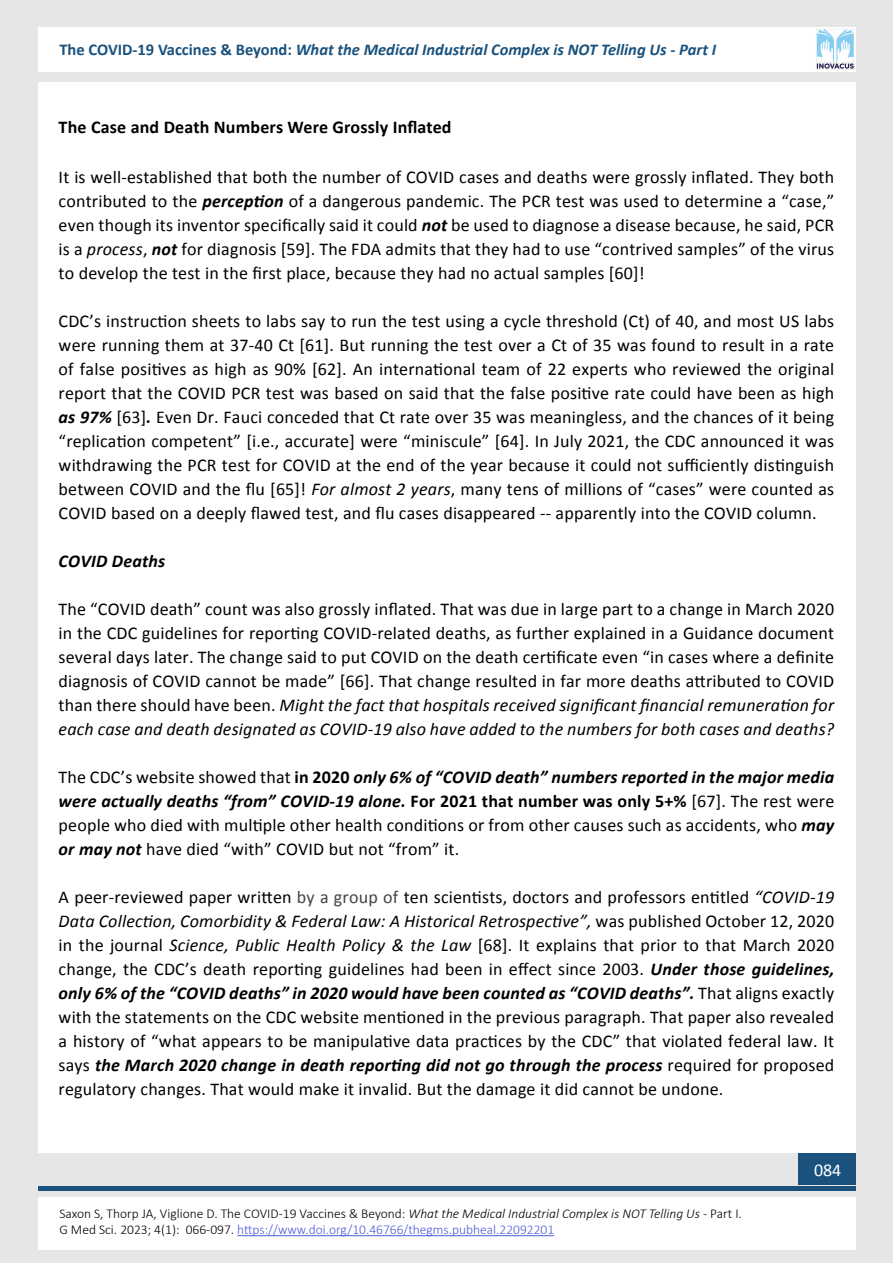
<style>
.page{position:relative;width:893px;height:1263px;background:#e6e6e6}
.page>*{position:absolute;margin:0;border:0;box-sizing:border-box;transform-origin:0 0}
.t1{font:18px/24px "Calibri";letter-spacing:.01em;color:#000;text-align:justify}
.t2{font:700 18px "Calibri";letter-spacing:.01em;color:#000}
.t3{font:italic 700 18px "Calibri";letter-spacing:.01em;color:#000}
.t4{font:18px "Calibri";color:#fff}
.t5{font:italic 700 16.5px "Calibri";color:#1a527d}
.t6{font:300 13.5px/16.2px "Calibri";color:#000}
.s1{font-style:normal}
.s2{font-weight:700;font-style:italic}
.s3{font-style:italic}
.s4{font-weight:700}
.s5{color:#444}
.s6{color:#4f5cd6}
</style>
<div class="page">
<div style="left:38px;top:1197px;width:817px;height:52px;background:#fff"></div>
<hr style="left:38px;top:1186px;width:817px;height:4px;background:#1a527d">
<div style="left:798px;top:1153px;width:57px;height:31px;background:#1a527d"></div>
<div style="left:38px;top:82px;width:817px;height:1071px;background:#fff"></div>
<div style="left:38px;top:27px;width:817px;height:45px;background:#fff"></div>
<img style="left:816px;top:29px;width:39px;height:41px">
<hr style="left:237px;top:1235px;width:317px;height:1px;background:#4f5cd6">
<p class="t5" style="left:59px;top:39px;width:658px"><span class="s1">The COVID-19 Vaccines &amp; Beyond:</span> What the Medical Industrial Complex is NOT Telling Us - Part I</p>
<p class="t2" style="left:59px;top:114px;width:394px">The Case and Death Numbers Were Grossly Inflated</p>
<p class="t1" style="left:59px;top:164px;width:777px">It is well-established that both the number of COVID cases and deaths were grossly inflated. They both contributed to the <span class="s2">perception</span> of a dangerous pandemic. The PCR test was used to determine a “case,” even though its inventor specifically said it could <span class="s2">not</span> be used to diagnose a disease because, he said, PCR is a <span class="s3">process</span>, <span class="s2">not</span> for diagnosis [59]. The FDA admits that they had to use “contrived samples” of the virus to develop the test in the first place, because they had no actual samples [60]!</p>
<p class="t1" style="left:59px;top:308px;width:777px">CDC’s instruction sheets to labs say to run the test using a cycle threshold (Ct) of 40, and most US labs were running them at 37-40 Ct [61]. But running the test over a Ct of 35 was found to result in a rate of false positives as high as 90% [62]. An international team of 22 experts who reviewed the original report that the COVID PCR test was based on said that the false positive rate could have been as high <span class="s2">as 97%</span> [63]<span class="s2">.</span> Even Dr. Fauci conceded that Ct rate over 35 was meaningless, and the chances of it being “replication competent” [i.e., accurate] were “miniscule” [64]. In July 2021, the CDC announced it was withdrawing the PCR test for COVID at the end of the year because it could not sufficiently distinguish between COVID and the flu [65]! <span class="s3">For almost 2 years</span>, many tens of millions of “cases” were counted as COVID based on a deeply flawed test, and flu cases disappeared -- apparently into the COVID column.</p>
<p class="t3" style="left:59px;top:549px;width:108px">COVID Deaths</p>
<p class="t1" style="left:59px;top:596px;width:777px">The “COVID death” count was also grossly inflated. That was due in large part to a change in March 2020 in the CDC guidelines for reporting COVID-related deaths, as further explained in a Guidance document several days later. The change said to put COVID on the death certificate even “in cases where a definite diagnosis of COVID cannot be made” [66]. That change resulted in far more deaths attributed to COVID than there should have been. <span class="s3">Might the fact that hospitals received significant financial remuneration for each case and death designated as COVID-19 also have added to the numbers for both cases and deaths?</span></p>
<p class="t1" style="left:59px;top:764px;width:777px">The CDC’s website showed that <span class="s4">in 2020</span> <span class="s2">only 6% of “COVID death” numbers reported in the major media were actually deaths “from” COVID-19 alone.</span> <span class="s4">For 2021 that number was only 5+%</span> [67]. The rest were people who died with multiple other health conditions or from other causes such as accidents, who <span class="s2">may or may not</span> have died “with” COVID but not “from” it.</p>
<p class="t1" style="left:59px;top:884px;width:777px">A peer-reviewed paper written <span class="s5">by a group of</span> ten scientists, doctors and professors entitled <span class="s3">“COVID-19<br>Data Collection, Comorbidity &amp; Federal Law: A Historical Retrospective”,</span> was published October 12, 2020 in the journal <span class="s3">Science, Public Health Policy &amp; the Law</span> [68]. It explains that prior to that March 2020 change, the CDC’s death reporting guidelines had been in effect since 2003. <span class="s2">Under those guidelines, only 6% of the “COVID deaths” in 2020 would have been counted as “COVID deaths”.</span> That aligns exactly with the statements on the CDC website mentioned in the previous paragraph. That paper also revealed a history of “what appears to be manipulative data practices by the CDC” that violated federal law. It says <span class="s2">the March 2020 change in death reporting did not go through the process</span> required for proposed regulatory changes. That would make it invalid. But the damage it did cannot be undone.</p>
<p class="t6" style="left:59px;top:1205px;width:684px">Saxon S, Thorp JA, Viglione D. The COVID-19 Vaccines &amp; Beyond: <span class="s3">What the Medical Industrial Complex is NOT Telling Us</span> - Part I.<br>G Med Sci. 2023; 4(1): 066-097. <span class="s6">https://www.doi.org/10.46766/thegms.pubheal.22092201</span></p>
<p class="t4" style="left:814px;top:1159px;width:29px">084</p>
</div>
